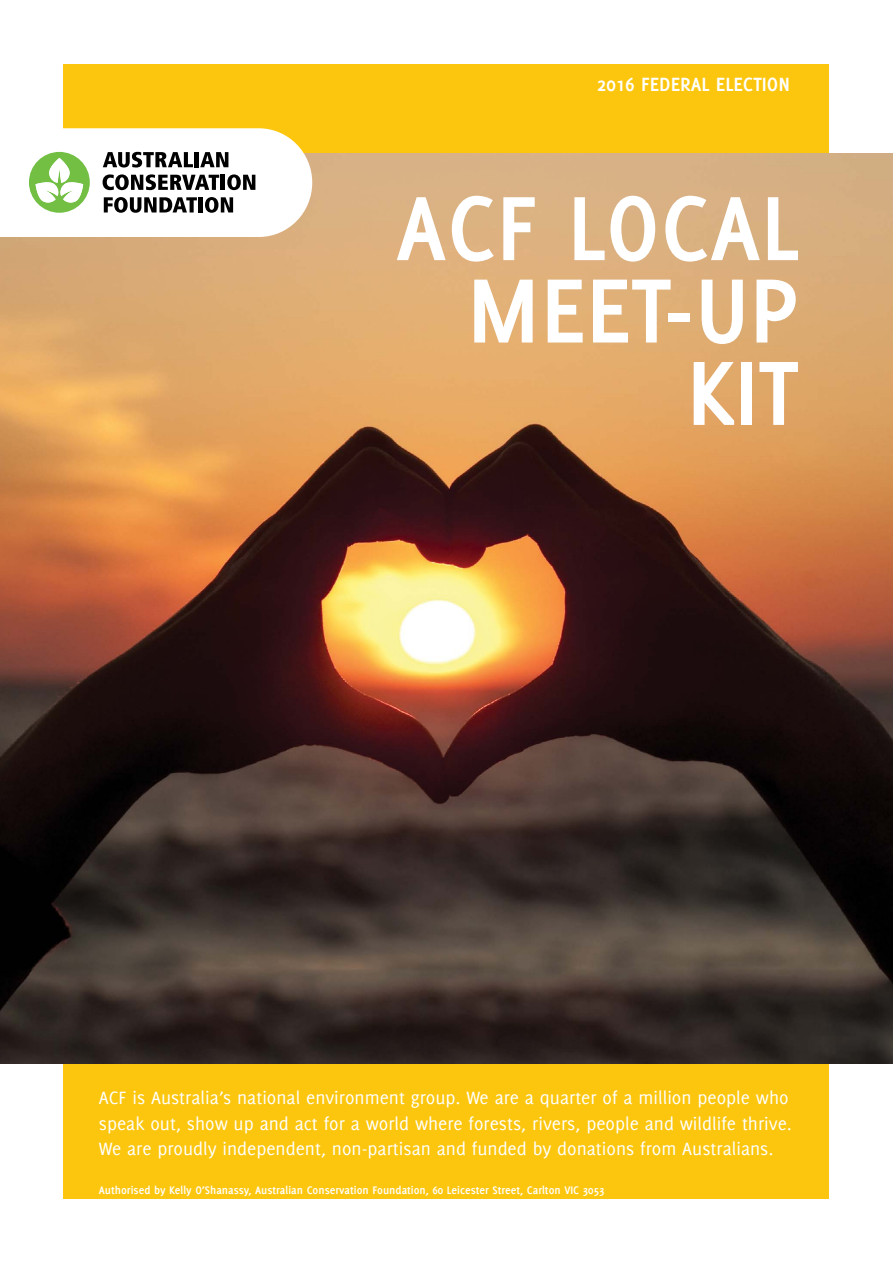
<style>
.page{position:relative;width:893px;height:1263px;background:#fff}
.page>*{position:absolute;margin:0;border:0;box-sizing:border-box;transform-origin:0 0}
.t1{font:700 99.9px/82.3px "Delicious";color:#fff;text-align:right}
.t2{font:700 21px "Delicious";color:#fff}
.t3{font:19.5px/25.5px "Delicious";color:#fff}
.t4{font:700 12px "Delicious";color:#fff}
</style>
<div class="page">
<div style="left:64px;top:64px;width:765px;height:90px;background:#fcc60e"></div>
<div style="left:64px;top:1033px;width:765px;height:166px;background:#fcc60e"></div>
<img style="left:0;top:154px;width:893px;height:909px">
<svg style="left:0;top:128px;width:312px;height:109px"></svg>
<p class="t2" style="left:597px;top:72px;width:195px">2016 FEDERAL ELECTION</p>
<h1 class="t1" style="left:396px;top:185px;width:405px">ACF LOCAL<br>MEET-UP<br>KIT</h1>
<p class="t3" style="left:99px;top:1085px;width:695px">ACF is Australia’s national environment group. We are a quarter of a million people who speak out, show up and act for a world where forests, rivers, people and wildlife thrive.<br>We are proudly independent, non-partisan and funded by donations from Australians.</p>
<p class="t4" style="left:99px;top:1183px;width:507px">Authorised by Kelly O’Shanassy, Australian Conservation Foundation, 60 Leicester Street, Carlton VIC 3053</p>
</div>
